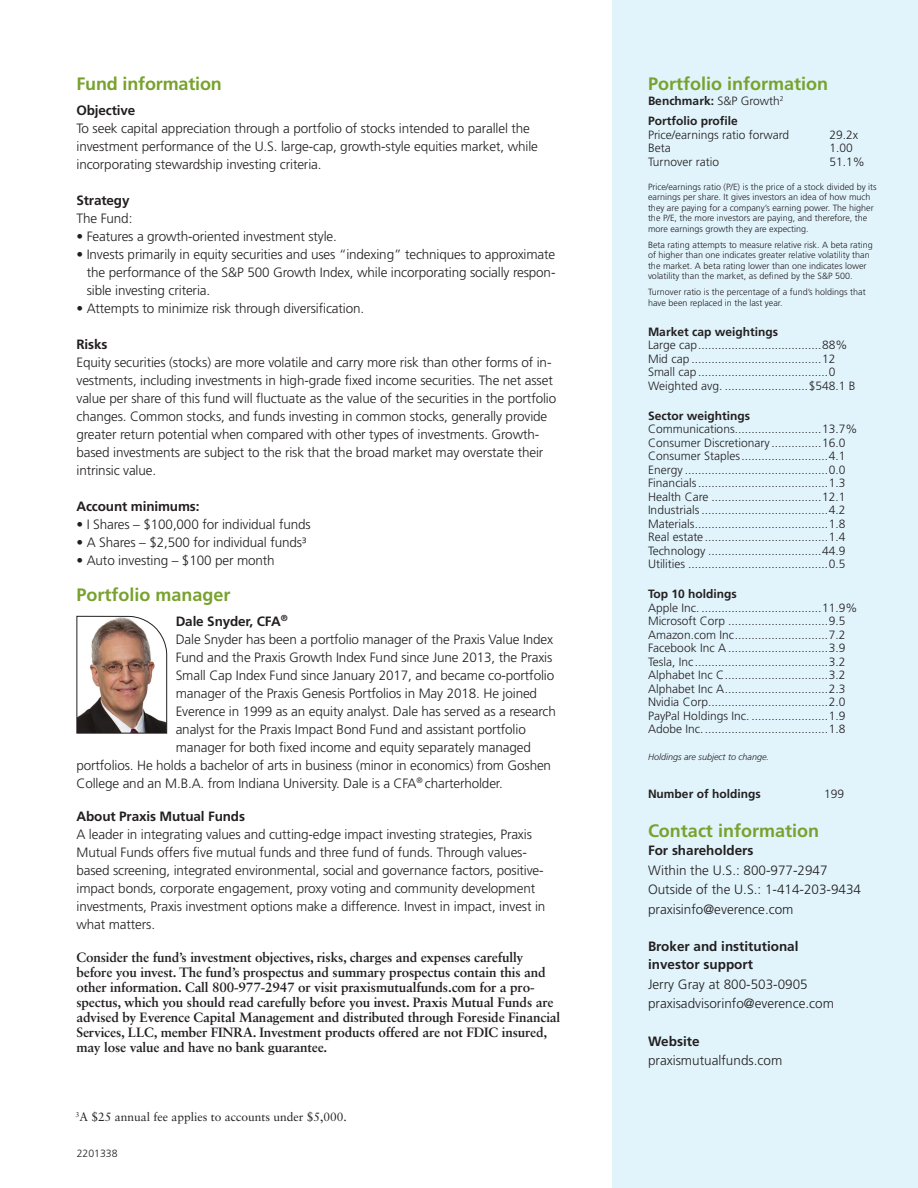
<style>
.page{position:relative;width:918px;height:1188px;background:#fff}
.page>*{position:absolute;margin:0;border:0;box-sizing:border-box;transform-origin:0 0}
.t1{font:700 18px "Frutiger LT Std";color:#78a22d}
.t2{font:300 13.5px/18px "Frutiger LT Std";letter-spacing:-.01em;color:#231f20}
.t3{font:700 13.5px/15px "Sabon LT Std";letter-spacing:-.01em;color:#231f20}
.t4{font:700 13.5px/18px "Frutiger LT Std";letter-spacing:-.01em;color:#231f20}
.t5{font:300 12px "Frutiger LT Std";color:#231f20}
.t6{font:700 12px "Frutiger LT Std";color:#231f20}
.t7{font:12px "Sabon LT Std";color:#231f20}
.t8{font:300 10.5px "Frutiger LT Std";color:#231f20}
.t9{font:300 9px/10.5px "Frutiger LT Std";color:#231f20}
.t10{font:italic 300 9px "Frutiger LT Std";color:#231f20}
.s1{font-weight:300}
</style>
<div class="page">
<div style="left:612px;top:0;width:306px;height:1187px;background:#e1f4fc"></div>
<svg style="left:76px;top:615px;width:91px;height:119px"></svg>
<p class="t1" style="left:77px;top:73px;width:147px">Fund information</p>
<p class="t4" style="left:77px;top:101px;width:60px">Objective</p>
<p class="t2" style="left:77px;top:119px;width:463px">To seek capital appreciation through a portfolio of stocks intended to parallel the investment performance of the U.S. large-cap, growth-style equities market, while incorporating stewardship investing criteria.</p>
<p class="t4" style="left:77px;top:191px;width:55px">Strategy</p>
<p class="t2" style="left:77px;top:209px;width:57px">The Fund:</p>
<p class="t2" style="left:77px;top:227px;width:262px">• Features a growth-oriented investment style.</p>
<p class="t2" style="left:87px;top:245px;width:470px;text-align:justify;text-indent:-10px">• Invests primarily in equity securities and uses “indexing” techniques to approximate the performance of the S&amp;P 500 Growth Index, while incorporating socially respon&shy;sible investing criteria.</p>
<p class="t2" style="left:77px;top:299px;width:289px">• Attempts to minimize risk through diversification.</p>
<p class="t4" style="left:77px;top:335px;width:32px">Risks</p>
<p class="t2" style="left:77px;top:353px;width:481px">Equity securities (stocks) are more volatile and carry more risk than other forms of in&shy;vestments, including investments in high-grade fixed income securities. The net asset value per share of this fund will fluctuate as the value of the securities in the portfolio changes. Common stocks, and funds investing in common stocks, generally provide greater return potential when compared with other types of investments. Growth&shy;based investments are subject to the risk that the broad market may overstate their intrinsic value.</p>
<p class="t4" style="left:77px;top:497px;width:125px">Account minimums:</p>
<p class="t2" style="left:77px;top:515px;width:236px">• I Shares – $100,000 for individual funds</p>
<p class="t2" style="left:77px;top:533px;width:232px">• A Shares – $2,500 for individual funds3</p>
<p class="t2" style="left:77px;top:551px;width:200px">• Auto investing – $100 per month</p>
<p class="t1" style="left:77px;top:584px;width:156px">Portfolio manager</p>
<p class="t4" style="left:176px;top:612px;width:113px">Dale Snyder, CFA<sup>®</sup></p>
<p class="t2" style="left:176px;top:630px;width:379px">Dale Snyder has been a portfolio manager of the Praxis Value Index</p>
<p class="t2" style="left:176px;top:648px;width:378px">Fund and the Praxis Growth Index Fund since June 2013, the Praxis</p>
<p class="t2" style="left:176px;top:666px;width:380px">Small Cap Index Fund since January 2017, and became co-portfolio</p>
<p class="t2" style="left:176px;top:684px;width:363px">manager of the Praxis Genesis Portfolios in May 2018. He joined</p>
<p class="t2" style="left:176px;top:702px;width:382px">Everence in 1999 as an equity analyst. Dale has served as a research</p>
<p class="t2" style="left:176px;top:720px;width:352px">analyst for the Praxis Impact Bond Fund and assistant portfolio</p>
<p class="t2" style="left:176px;top:738px;width:357px">manager for both fixed income and equity separately managed</p>
<p class="t2" style="left:77px;top:756px;width:476px">portfolios. He holds a bachelor of arts in business (minor in economics) from Goshen</p>
<p class="t2" style="left:77px;top:774px;width:428px">College and an M.B.A. from Indiana University. Dale is a CFA<sup>®</sup> charterholder.</p>
<p class="t4" style="left:77px;top:807px;width:170px">About Praxis Mutual Funds</p>
<p class="t2" style="left:77px;top:825px;width:470px">A leader in integrating values and cutting-edge impact investing strategies, Praxis Mutual Funds offers five mutual funds and three fund of funds. Through values&shy;based screening, integrated environmental, social and governance factors, positive&shy;impact bonds, corporate engagement, proxy voting and community development investments, Praxis investment options make a difference. Invest in impact, invest in what matters.</p>
<p class="t3" style="left:77px;top:949px;width:485px">Consider the fund’s investment objectives, risks, charges and expenses carefully before you invest. The fund’s prospectus and summary prospectus contain this and other information. Call 800-977-2947 or visit praxismutualfunds.com for a pro&shy;spectus, which you should read carefully before you invest. Praxis Mutual Funds are advised by Everence Capital Management and distributed through Foreside Financial Services, LLC, member FINRA. Investment products offered are not FDIC insured, may lose value and have no bank guarantee.</p>
<p class="t7" style="left:76px;top:1109px;width:273px"><sup>3</sup>A $25 annual fee applies to accounts under $5,000.</p>
<p class="t8" style="left:77px;top:1147px;width:42px">2201338</p>
<p class="t1" style="left:648px;top:73px;width:182px">Portfolio information</p>
<p class="t6" style="left:648px;top:94px;width:137px">Benchmark: <span class="s1">S&amp;P Growth</span><sup>2</sup></p>
<p class="t6" style="left:648px;top:114px;width:91px">Portfolio profile</p>
<p class="t5" style="left:648px;top:128px;width:143px">Price/earnings ratio forward</p>
<p class="t5" style="left:830px;top:128px;width:30px">29.2x</p>
<p class="t5" style="left:648px;top:141px;width:24px">Beta</p>
<p class="t5" style="left:830px;top:141px;width:25px">1.00</p>
<p class="t5" style="left:648px;top:155px;width:73px">Turnover ratio</p>
<p class="t5" style="left:830px;top:155px;width:37px">51.1%</p>
<p class="t9" style="left:648px;top:182px;width:230px">Price/earnings ratio (P/E) is the price of a stock divided by its earnings per share. It gives investors an idea of how much they are paying for a company’s earning power. The higher the P/E, the more investors are paying, and therefore, the more earnings growth they are expecting.</p>
<p class="t9" style="left:648px;top:240px;width:226px">Beta rating attempts to measure relative risk. A beta rating of higher than one indicates greater relative volatility than the market. A beta rating lower than one indicates lower volatility than the market, as defined by the S&amp;P 500.</p>
<p class="t9" style="left:648px;top:287px;width:219px">Turnover ratio is the percentage of a fund’s holdings that have been replaced in the last year.</p>
<p class="t6" style="left:648px;top:324px;width:132px">Market cap weightings</p>
<p class="t5" style="left:648px;top:338px;width:201px">Large cap.....................................88%</p>
<p class="t5" style="left:648px;top:352px;width:189px">Mid cap .......................................12</p>
<p class="t5" style="left:648px;top:365px;width:189px">Small cap.......................................0</p>
<p class="t5" style="left:648px;top:379px;width:209px">Weighted avg. .........................$548.1 B</p>
<p class="t6" style="left:648px;top:408px;width:104px">Sector weightings</p>
<p class="t5" style="left:648px;top:422px;width:211px">Communications..........................13.7%</p>
<p class="t5" style="left:648px;top:436px;width:199px">Consumer Discretionary ...............16.0</p>
<p class="t5" style="left:648px;top:449px;width:199px">Consumer Staples..........................4.1</p>
<p class="t5" style="left:648px;top:463px;width:199px">Energy ...........................................0.0</p>
<p class="t5" style="left:648px;top:476px;width:199px">Financials.......................................1.3</p>
<p class="t5" style="left:648px;top:490px;width:199px">Health Care .................................12.1</p>
<p class="t5" style="left:648px;top:503px;width:199px">Industrials ......................................4.2</p>
<p class="t5" style="left:648px;top:517px;width:199px">Materials........................................1.8</p>
<p class="t5" style="left:648px;top:530px;width:199px">Real estate.....................................1.4</p>
<p class="t5" style="left:648px;top:544px;width:199px">Technology ..................................44.9</p>
<p class="t5" style="left:648px;top:557px;width:199px">Utilities ..........................................0.5</p>
<p class="t6" style="left:648px;top:587px;width:90px">Top 10 holdings</p>
<p class="t5" style="left:648px;top:601px;width:211px">Apple Inc. ....................................11.9%</p>
<p class="t5" style="left:648px;top:614px;width:199px">Microsoft Corp ..............................9.5</p>
<p class="t5" style="left:648px;top:628px;width:199px">Amazon.com Inc............................7.2</p>
<p class="t5" style="left:648px;top:641px;width:199px">Facebook Inc A ..............................3.9</p>
<p class="t5" style="left:648px;top:655px;width:199px">Tesla, Inc ........................................3.2</p>
<p class="t5" style="left:648px;top:668px;width:199px">Alphabet Inc C...............................3.2</p>
<p class="t5" style="left:648px;top:682px;width:199px">Alphabet Inc A...............................2.3</p>
<p class="t5" style="left:648px;top:695px;width:199px">Nvidia Corp....................................2.0</p>
<p class="t5" style="left:648px;top:709px;width:199px">PayPal Holdings Inc. .......................1.9</p>
<p class="t5" style="left:648px;top:722px;width:199px">Adobe Inc......................................1.8</p>
<p class="t10" style="left:648px;top:752px;width:123px">Holdings are subject to change.</p>
<p class="t6" style="left:648px;top:786px;width:114px">Number of holdings</p>
<p class="t5" style="left:824px;top:787px;width:22px">199</p>
<p class="t1" style="left:648px;top:820px;width:173px">Contact information</p>
<p class="t4" style="left:648px;top:841px;width:107px">For shareholders</p>
<p class="t2" style="left:648px;top:861px;width:181px">Within the U.S.: 800-977-2947</p>
<p class="t2" style="left:648px;top:881px;width:215px">Outside of the U.S.: 1-414-203-9434</p>
<p class="t2" style="left:648px;top:900px;width:147px">praxisinfo@everence.com</p>
<p class="t4" style="left:648px;top:937px;width:152px">Broker and institutional investor support</p>
<p class="t2" style="left:648px;top:975px;width:161px">Jerry Gray at 800-503-0905</p>
<p class="t2" style="left:648px;top:995px;width:188px">praxisadvisorinfo@everence.com</p>
<p class="t4" style="left:648px;top:1032px;width:53px">Website</p>
<p class="t2" style="left:648px;top:1052px;width:136px">praxismutualfunds.com</p>
</div>
